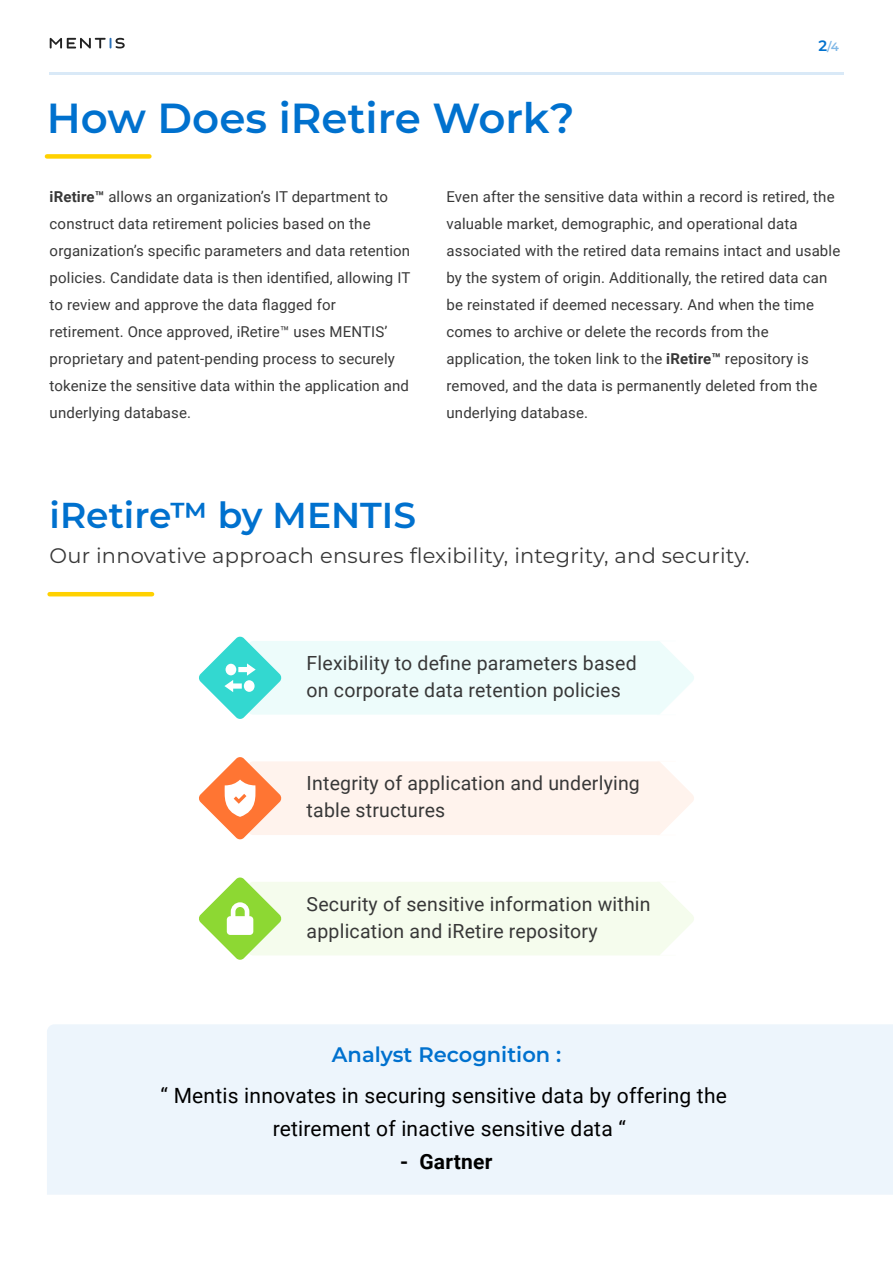
<style>
.page{position:relative;width:893px;height:1263px;background:#fff}
.page>*{position:absolute;margin:0;border:0;box-sizing:border-box;transform-origin:0 0}
.t1{font:600 42px "Montserrat";color:#0071ce}
.t2{font:600 36px "Montserrat";color:#0071ce}
.t3{font:21px/33px "Roboto";letter-spacing:.01em;color:#000;text-align:center}
.t4{font:21px "Montserrat";letter-spacing:.01em;color:#383838}
.t5{font:600 21px "Montserrat";color:#0071ce}
.t6{font:700 21px "Roboto";letter-spacing:.01em;color:#000}
.t7{font:19.5px/27px "Roboto";letter-spacing:.01em;color:#383838}
.t8{font:15px/27px "Roboto";letter-spacing:.01em;color:#383838}
.t9{font:600 12px "Montserrat";color:rgb(0 113 206/.5)}
.s1{font-size:15px;color:#0071ce}
.s2{font-weight:700}
</style>
<div class="page">
<div style="left:47px;top:1024px;width:846px;height:171px;background:#edf5fc"></div>
<hr style="left:50px;top:72px;width:794px;height:2px;background:#0071ce">
<svg style="left:50px;top:38px;width:75px;height:11px"></svg>
<div style="left:47px;top:154px;width:102px;height:5px;background:#ffd100"></div>
<hr style="left:50px;top:592px;width:102px;height:4px;background:#ffd100">
<svg style="left:199px;top:636px;width:495px;height:83px"></svg>
<div style="left:226px;top:664px;width:10px;height:11px;background:#fff;border-radius:50%"></div>
<svg style="left:199px;top:757px;width:495px;height:83px"></svg>
<svg style="left:199px;top:877px;width:495px;height:83px"></svg>
<h1 class="t1" style="left:47px;top:88px;width:529px">How Does iRetire Work?</h1>
<p class="t9" style="left:818px;top:38px;width:22px"><span class="s1">2</span>/4</p>
<p class="t8" style="left:50px;top:182px;width:362px"><span class="s2">iRetire™</span> allows an organization’s IT department to construct data retirement policies based on the organization’s specific parameters and data retention policies. Candidate data is then identified, allowing IT to review and approve the data flagged for retirement. Once approved, iRetire™ uses MENTIS’ proprietary and patent-pending process to securely tokenize the sensitive data within the application and underlying database.</p>
<p class="t8" style="left:446px;top:182px;width:395px">Even after the sensitive data within a record is retired, the valuable market, demographic, and operational data associated with the retired data remains intact and usable by the system of origin. Additionally, the retired data can be reinstated if deemed necessary. And when the time comes to archive or delete the records from the application, the token link to the <span class="s2">iRetire™</span> repository is removed, and the data is permanently deleted from the underlying database.</p>
<h2 class="t2" style="left:50px;top:490px;width:368px">iRetire™ by MENTIS</h2>
<h3 class="t4" style="left:50px;top:541px;width:702px">Our innovative approach ensures flexibility, integrity, and security.</h3>
<h3 class="t7" style="left:307px;top:649px;width:331px">Flexibility to define parameters based on corporate data retention policies</h3>
<h3 class="t7" style="left:307px;top:769px;width:335px">Integrity of application and underlying table structures</h3>
<h3 class="t7" style="left:307px;top:890px;width:345px">Security of sensitive information within application and iRetire repository</h3>
<h3 class="t5" style="left:332px;top:1040px;width:231px">Analyst Recognition :</h3>
<h3 class="t3" style="left:161px;top:1078px;width:568px">“ Mentis innovates in securing sensitive data by offering the retirement of inactive sensitive data “</h3>
<h3 class="t6" style="left:400px;top:1147px;width:94px">- Gartner</h3>
</div>
